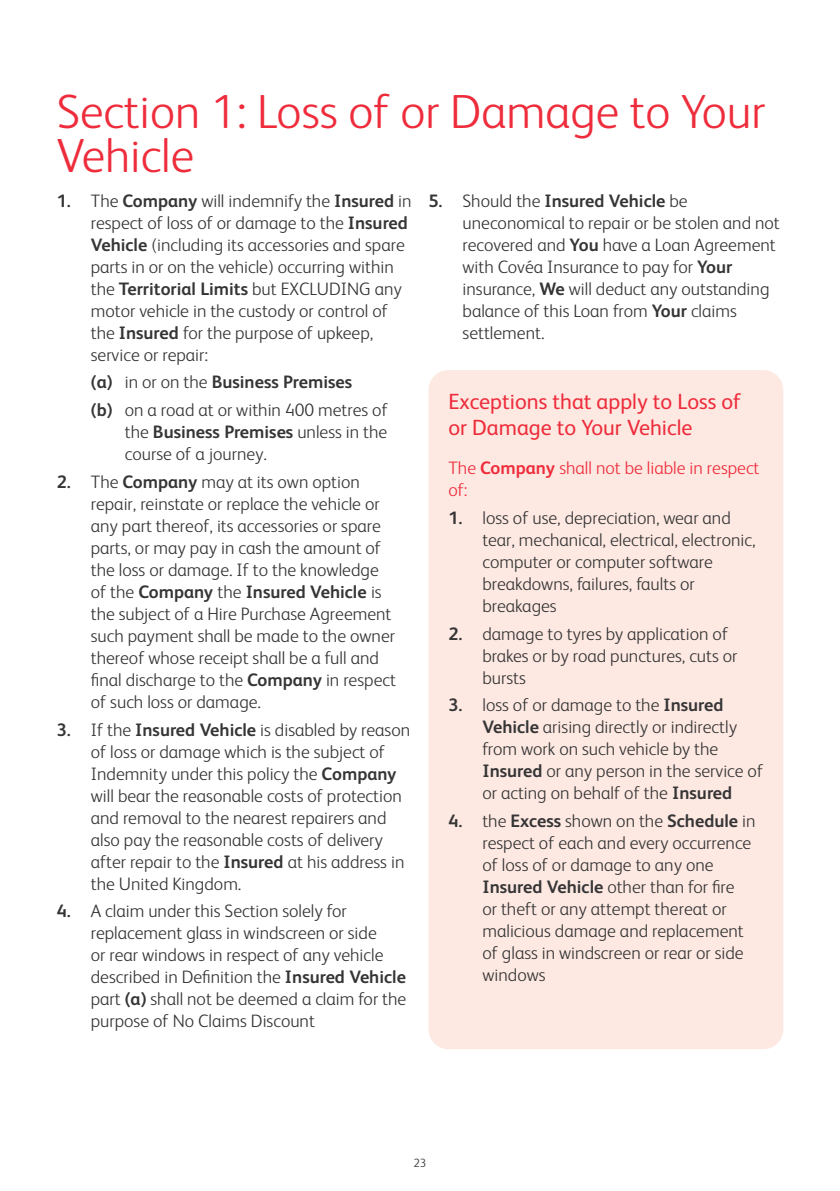
<style>
.page{position:relative;width:840px;height:1191px;background:#fff}
.page>*{position:absolute;margin:0;border:0;box-sizing:border-box;transform-origin:0 0}
.A5_Page_Title{font:300 48px/44px "FS Albert";color:#ee2c3b}
.Title_11pt_Colour{font:22px/26.4px "FS Albert";color:#ee2c3b}
.t1{font:300 18px/22px "FS Albert";color:#363536}
.Body_Colour{font:300 18px/22px "FS Albert";color:#ee2c3b}
.t2{font:700 18px "FS Albert";color:#363536}
.t3{font:300 12px "FS Albert";color:#363536}
.s1{font-weight:700}
.s2{font-weight:300}
</style>
<div class="page">
<div style="left:428px;top:370px;width:354px;height:679px;background:#fde9e2;border-radius:20px"></div>
<p class="A5_Page_Title" style="left:57px;top:87px;width:709px">Section 1: Loss of or Damage to Your<br>Vehicle</p>
<p class="t1" style="left:91px;top:189px;width:322px;text-indent:-34px"><span class="s1">1.</span> The <span class="s1">Company</span> will indemnify the <span class="s1">Insured</span> in respect of loss of or damage to the <span class="s1">Insured Vehicle</span> (including its accessories and spare parts in or on the vehicle) occurring within the <span class="s1">Territorial Limits</span> but EXCLUDING any motor vehicle in the custody or control of the <span class="s1">Insured</span> for the purpose of upkeep, service or repair:</p>
<p class="t2" style="left:91px;top:370px;width:263px">(a) <span class="s2">in or on the</span> Business Premises</p>
<p class="t1" style="left:125px;top:398px;width:264px;text-align:justify;text-indent:-34px"><span class="s1">(b)</span> on a road at or within 400 metres of the <span class="s1">Business Premises</span> unless in the course of a journey.</p>
<p class="t1" style="left:91px;top:470px;width:306px;text-indent:-34px"><span class="s1">2.</span> The <span class="s1">Company</span> may at its own option repair, reinstate or replace the vehicle or any part thereof, its accessories or spare parts, or may pay in cash the amount of the loss or damage. If to the knowledge of the <span class="s1">Company</span> the <span class="s1">Insured Vehicle</span> is the subject of a Hire Purchase Agreement such payment shall be made to the owner thereof whose receipt shall be a full and final discharge to the <span class="s1">Company</span> in respect of such loss or damage.</p>
<p class="t1" style="left:91px;top:717px;width:321px;text-indent:-34px"><span class="s1">3.</span> If the <span class="s1">Insured Vehicle</span> is disabled by reason of loss or damage which is the subject of Indemnity under this policy the <span class="s1">Company </span>will bear the reasonable costs of protection and removal to the nearest repairers and also pay the reasonable costs of delivery after repair to the <span class="s1">Insured</span> at his address in the United Kingdom.</p>
<p class="t1" style="left:91px;top:899px;width:317px;text-indent:-34px"><span class="s1">4.</span> A claim under this Section solely for replacement glass in windscreen or side<br>or rear windows in respect of any vehicle described in Definition the <span class="s1">Insured Vehicle </span>part <span class="s1">(a)</span> shall not be deemed a claim for the purpose of No Claims Discount</p>
<p class="t1" style="left:462px;top:189px;width:318px;text-indent:-34px"><span class="s1">5.</span> Should the <span class="s1">Insured Vehicle</span> be uneconomical to repair or be stolen and not recovered and <span class="s1">You</span> have a Loan Agreement with Covéa Insurance to pay for <span class="s1">Your </span>insurance, <span class="s1">We</span> will deduct any outstanding balance of this Loan from <span class="s1">Your</span> claims settlement.</p>
<p class="Title_11pt_Colour" style="left:448px;top:387px;width:294px">Exceptions that apply to Loss of or Damage to Your Vehicle</p>
<p class="Body_Colour" style="left:448px;top:456px;width:312px">The <span class="s1">Company</span> shall not be liable in respect of:</p>
<p class="t1" style="left:482px;top:506px;width:274px;text-indent:-34px"><span class="s1">1.</span> loss of use, depreciation, wear and tear, mechanical, electrical, electronic, computer or computer software breakdowns, failures, faults or breakages</p>
<p class="t1" style="left:482px;top:621px;width:256px;text-indent:-34px"><span class="s1">2.</span> damage to tyres by application of brakes or by road punctures, cuts or bursts</p>
<p class="t1" style="left:482px;top:693px;width:282px;text-indent:-34px"><span class="s1">3.</span> loss of or damage to the <span class="s1">Insured Vehicle</span> arising directly or indirectly from work on such vehicle by the <span class="s1">Insured</span> or any person in the service of or acting on behalf of the <span class="s1">Insured</span></p>
<p class="t1" style="left:482px;top:809px;width:274px;text-indent:-34px"><span class="s1">4.</span> the <span class="s1">Excess</span> shown on the <span class="s1">Schedule</span> in respect of each and every occurrence of loss of or damage to any one<br><span class="s1">Insured Vehicle</span> other than for fire<br>or theft or any attempt thereat or malicious damage and replacement of glass in windscreen or rear or side windows</p>
<p class="t3" style="left:413px;top:1155px;width:14px">23</p>
</div>
